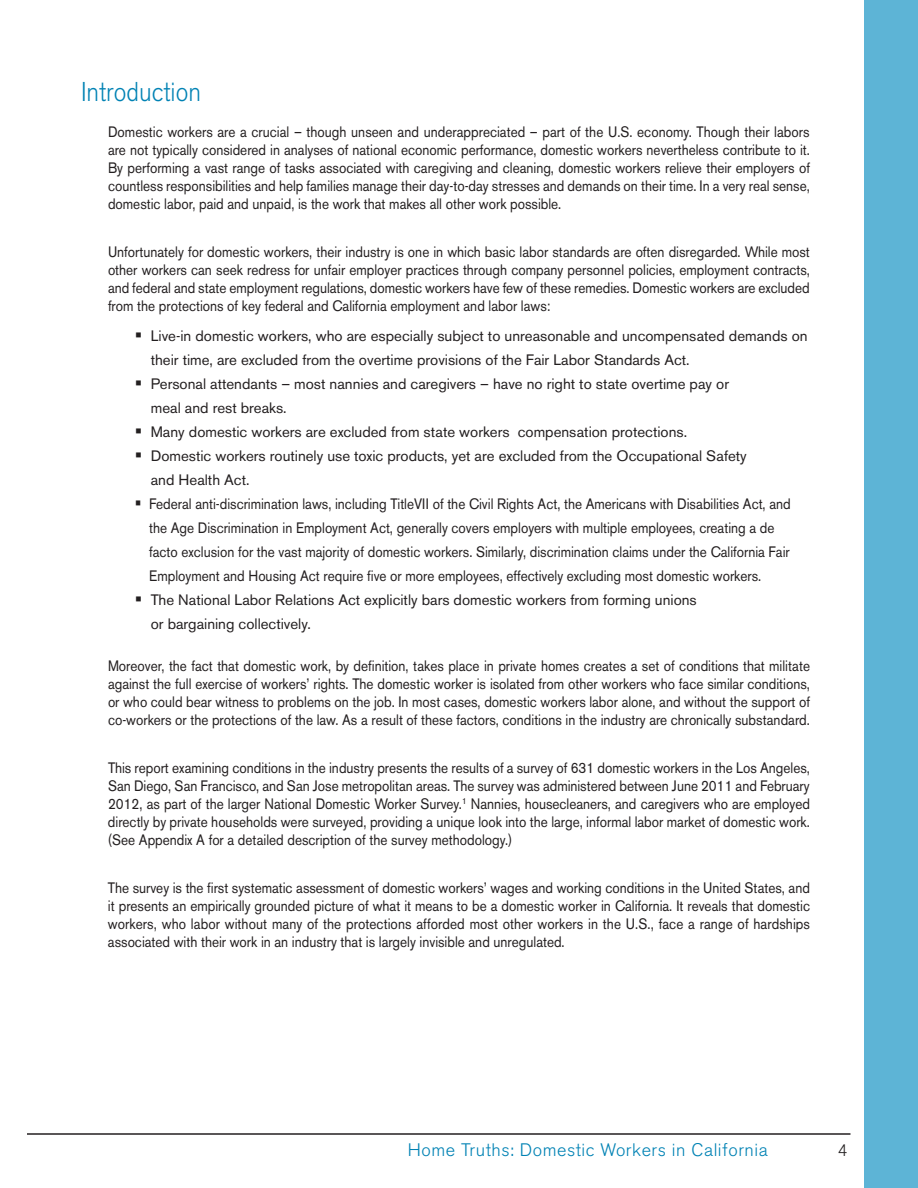
<style>
.page{position:relative;width:918px;height:1188px;background:#fff}
.page>*{position:absolute;margin:0;border:0;box-sizing:border-box;transform-origin:0 0}
.t1{font:300 27px "Akzidenz Grotesk BE";color:#0082b4;scale:.9 1}
.t2{font:300 18px "Akzidenz Grotesk BE";letter-spacing:.03em;color:#0082b4}
.t3{font:300 16.5px "Akzidenz Grotesk BE";color:#231f20}
.t4{font:15px/18px "Akzidenz Grotesk BE";color:#231f20;text-align:justify;scale:.9 1}
.t5{font:15px/24px "Akzidenz Grotesk BE";color:#231f20}
</style>
<div class="page">
<div style="left:864px;top:0;width:54px;height:1188px;background:#5db4d6"></div>
<hr style="left:27px;top:1133px;width:823px;height:2px;background:#231f20">
<h1 class="t1" style="left:81px;top:77px;width:135px">Introduction</h1>
<p class="t4" style="left:108px;top:123px;width:782px">Domestic workers are a crucial – though unseen and underappreciated – part of the U.S. economy. Though their labors are not typically considered in analyses of national economic performance, domestic workers nevertheless contribute to it.<br>By performing a vast range of tasks associated with caregiving and cleaning, domestic workers relieve their employers of countless responsibilities and help families manage their day-to-day stresses and demands on their time. In a very real sense, domestic labor, paid and unpaid, is the work that makes all other work possible.</p>
<p class="t4" style="left:108px;top:243px;width:781px">Unfortunately for domestic workers, their industry is one in which basic labor standards are often disregarded. While most other workers can seek redress for unfair employer practices through company personnel policies, employment contracts, and federal and state employment regulations, domestic workers have few of these remedies. Domestic workers are excluded from the protections of key federal and California employment and labor laws:</p>
<p class="t5" style="left:149px;top:324px;width:660px">Live-in domestic workers, who are especially subject to unreasonable and uncompensated demands on their time, are excluded from the overtime provisions of the Fair Labor Standards Act.<br>Personal attendants – most nannies and caregivers – have no right to state overtime pay or<br>meal and rest breaks.<br>Many domestic workers are excluded from state workersʼ compensation protections.<br>Domestic workers routinely use toxic products, yet are excluded from the Occupational Safety<br>and Health Act.<br>Federal anti-discrimination laws, including TitleVII of the Civil Rights Act, the Americans with Disabilities Act, and the Age Discrimination in Employment Act, generally covers employers with multiple employees, creating a de<br>facto exclusion for the vast majority of domestic workers. Similarly, discrimination claims under the California Fair Employment and Housing Act require five or more employees, effectively excluding most domestic workers.<br>The National Labor Relations Act explicitly bars domestic workers from forming unions<br>or bargaining collectively.</p>
<p class="t4" style="left:108px;top:657px;width:782px">Moreover, the fact that domestic work, by definition, takes place in private homes creates a set of conditions that militate against the full exercise of workers’ rights. The domestic worker is isolated from other workers who face similar conditions, or who could bear witness to problems on the job. In most cases, domestic workers labor alone, and without the support of co-workers or the protections of the law. As a result of these factors, conditions in the industry are chronically substandard.</p>
<p class="t4" style="left:108px;top:759px;width:781px">This report examining conditions in the industry presents the results of a survey of 631 domestic workers in the Los Angeles, San Diego, San Francisco, and San Jose metropolitan areas. The survey was administered between June 2011 and February 2012, as part of the larger National Domestic Worker Survey.<sup>1</sup> Nannies, housecleaners, and caregivers who are employed directly by private households were surveyed, providing a unique look into the large, informal labor market of domestic work. (See Appendix A for a detailed description of the survey methodology.)</p>
<p class="t4" style="left:108px;top:879px;width:782px">The survey is the first systematic assessment of domestic workers’ wages and working conditions in the United States, and it presents an empirically grounded picture of what it means to be a domestic worker in California. It reveals that domestic workers, who labor without many of the protections afforded most other workers in the U.S., face a range of hardships associated with their work in an industry that is largely invisible and unregulated.</p>
<p class="t2" style="left:408px;top:1140px;width:361px">Home Truths: Domestic Workers in California</p>
<p class="t3" style="left:838px;top:1141px;width:11px">4</p>
</div>
